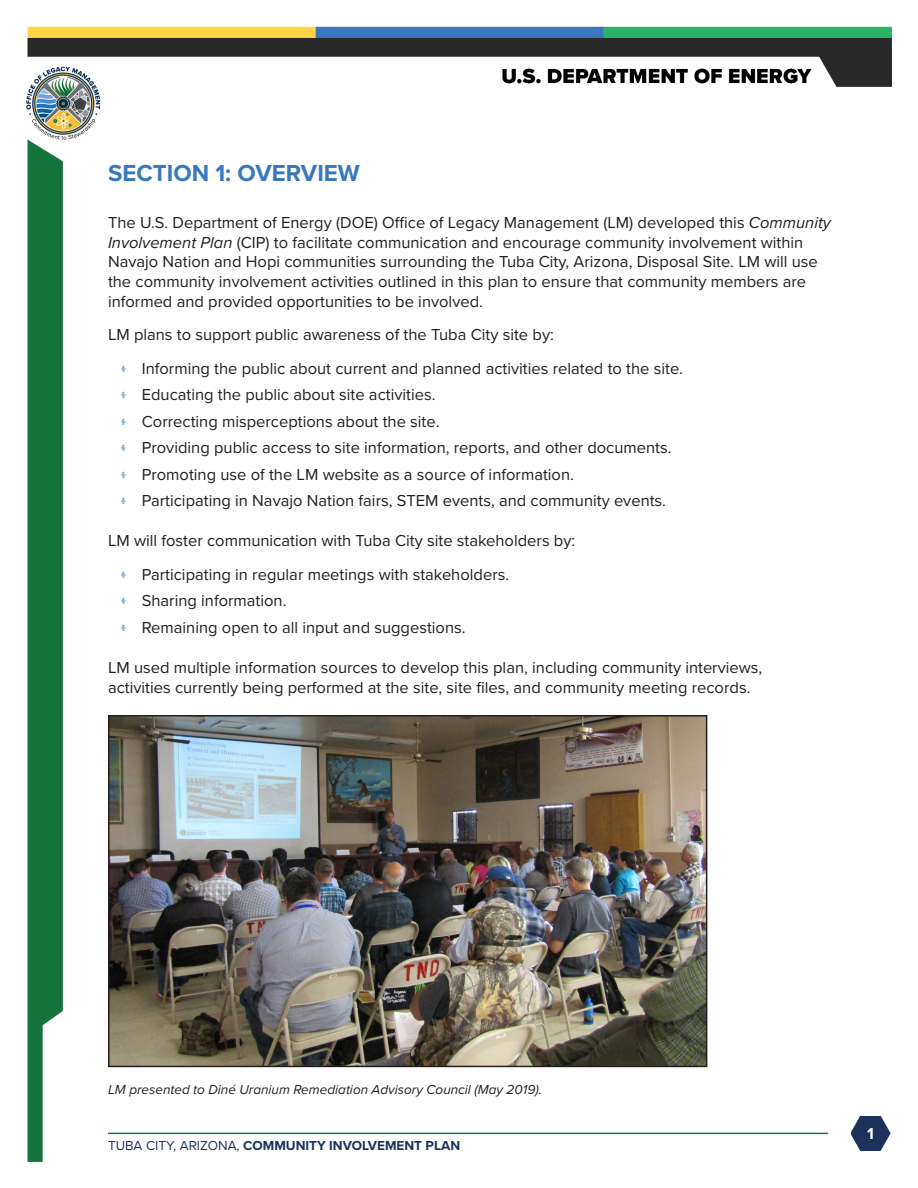
<style>
.page{position:relative;width:918px;height:1188px;background:#fff}
.page>*{position:absolute;margin:0;border:0;box-sizing:border-box;transform-origin:0 0}
.t1{font:700 24px "Proxima Nova";color:#3978bd}
.t2{font:16.5px/19.8px "Proxima Nova";color:#231f20}
.t3{font:700 16.5px "Proxima Nova";color:#fff}
.Captions{font:italic 13.5px "Proxima Nova";color:#231f20}
.t4{font:700 13.5px "Proxima Nova";color:#1b325c}
.s1{font-style:italic}
.s2{font-weight:400}
</style>
<div class="page">
<img style="left:26px;top:26px;width:866px;height:1136px">
<img style="left:851px;top:1116px;width:40px;height:34px">
<hr style="left:108px;top:1133px;width:720px;height:1px;background:#15733e">
<img style="left:111px;top:718px;width:593px;height:346px">
<div style="left:108px;top:715px;width:599px;height:352px;border:2px solid #231f20"></div>
<svg style="left:122px;top:365px;width:4px;height:6px"></svg>
<svg style="left:122px;top:392px;width:4px;height:6px"></svg>
<svg style="left:122px;top:418px;width:4px;height:6px"></svg>
<svg style="left:122px;top:445px;width:4px;height:6px"></svg>
<svg style="left:122px;top:472px;width:4px;height:6px"></svg>
<svg style="left:122px;top:498px;width:4px;height:6px"></svg>
<svg style="left:122px;top:571px;width:4px;height:6px"></svg>
<svg style="left:122px;top:598px;width:4px;height:6px"></svg>
<svg style="left:122px;top:625px;width:4px;height:6px"></svg>
<p class="t1" style="left:108px;top:155px;width:253px">SECTION 1: OVERVIEW</p>
<p class="t2" style="left:108px;top:212px;width:725px">The U.S. Department of Energy (DOE) Office of Legacy Management (LM) developed this <span class="s1">Community Involvement Plan</span> (CIP) to facilitate communication and encourage community involvement within Navajo Nation and Hopi communities surrounding the Tuba City, Arizona, Disposal Site. LM will use the community involvement activities outlined in this plan to ensure that community members are informed and provided opportunities to be involved.</p>
<p class="t2" style="left:108px;top:324px;width:447px">LM plans to support public awareness of the Tuba City site by:</p>
<p class="t2" style="left:142px;top:357px;width:543px">Informing the public about current and planned activities related to the site.</p>
<p class="t2" style="left:142px;top:384px;width:295px">Educating the public about site activities.</p>
<p class="t2" style="left:142px;top:411px;width:299px">Correcting misperceptions about the site.</p>
<p class="t2" style="left:142px;top:437px;width:531px">Providing public access to site information, reports, and other documents.</p>
<p class="t2" style="left:142px;top:464px;width:434px">Promoting use of the LM website as a source of information.</p>
<p class="t2" style="left:142px;top:490px;width:526px">Participating in Navajo Nation fairs, STEM events, and community events.</p>
<p class="t2" style="left:108px;top:530px;width:469px">LM will foster communication with Tuba City site stakeholders by:</p>
<p class="t2" style="left:142px;top:564px;width:369px">Participating in regular meetings with stakeholders.</p>
<p class="t2" style="left:142px;top:590px;width:146px">Sharing information.</p>
<p class="t2" style="left:142px;top:617px;width:325px">Remaining open to all input and suggestions.</p>
<p class="t2" style="left:108px;top:657px;width:656px">LM used multiple information sources to develop this plan, including community interviews, activities currently being performed at the site, site files, and community meeting records.</p>
<p class="Captions" style="left:108px;top:1079px;width:435px">LM presented to Diné Uranium Remediation Advisory Council (May 2019).</p>
<p class="t4" style="left:108px;top:1135px;width:354px"><span class="s2">TUBA CITY, ARIZONA,</span> COMMUNITY INVOLVEMENT PLAN</p>
<p class="t3" style="left:867px;top:1121px;width:8px">1</p>
</div>
